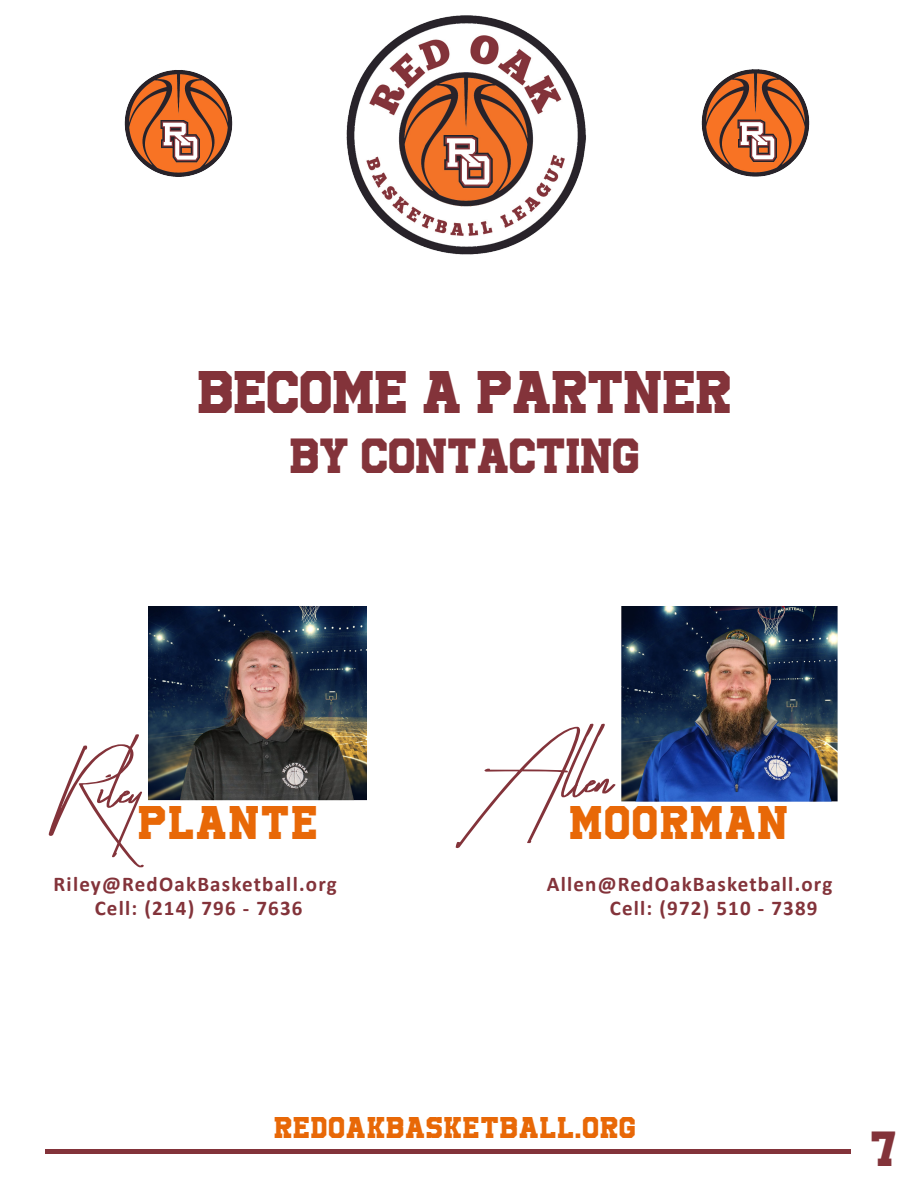
<style>
.page{position:relative;width:918px;height:1188px;background:#fff}
.page>*{position:absolute;margin:0;border:0;box-sizing:border-box;transform-origin:0 0}
.t1{font:91.5px "Takenby Vultures Demo";color:#83333a}
.t2{font:42px "University";color:#83333a}
.t3{font:34.5px "University";color:#83333a}
.t4{font:33px "University";letter-spacing:.055em;color:#e86807}
.t5{font:700 21px/24.5px "Calibri";letter-spacing:.055em;color:#83333a;text-align:center}
.t6{font:21px "University";letter-spacing:.055em;color:#e86807}
</style>
<div class="page">
<img style="left:621px;top:606px;width:217px;height:196px">
<img style="left:148px;top:606px;width:218px;height:195px">
<hr style="left:46px;top:1150px;width:805px;height:4px;background:#83333a">
<img style="left:346px;top:15px;width:240px;height:240px">
<img style="left:124px;top:70px;width:109px;height:107px">
<img style="left:701px;top:69px;width:109px;height:108px">
<p class="t2" style="left:199px;top:362px;width:535px">BECOME A PARTNER</p>
<p class="t3" style="left:291px;top:431px;width:351px">BY CONTACTING</p>
<p class="t1" style="left:63px;top:728px;width:97px">Riley</p>
<p class="t4" style="left:139px;top:799px;width:181px">PLANTE</p>
<p class="t1" style="left:507px;top:717px;width:126px">Allen</p>
<p class="t4" style="left:571px;top:799px;width:220px">MOORMAN</p>
<p class="t5" style="left:54px;top:871px;width:285px">Riley@RedOakBasketball.org<br>Cell: (214) 796 - 7636</p>
<p class="t5" style="left:610px;top:871px;width:224px;text-align:left;text-indent:-63px">Allen@RedOakBasketball.org<br>Cell: (972) 510 - 7389</p>
<p class="t6" style="left:275px;top:1113px;width:363px">REDOAKBASKETBALL.ORG</p>
<p class="t3" style="left:872px;top:1124px;width:29px">7</p>
</div>
